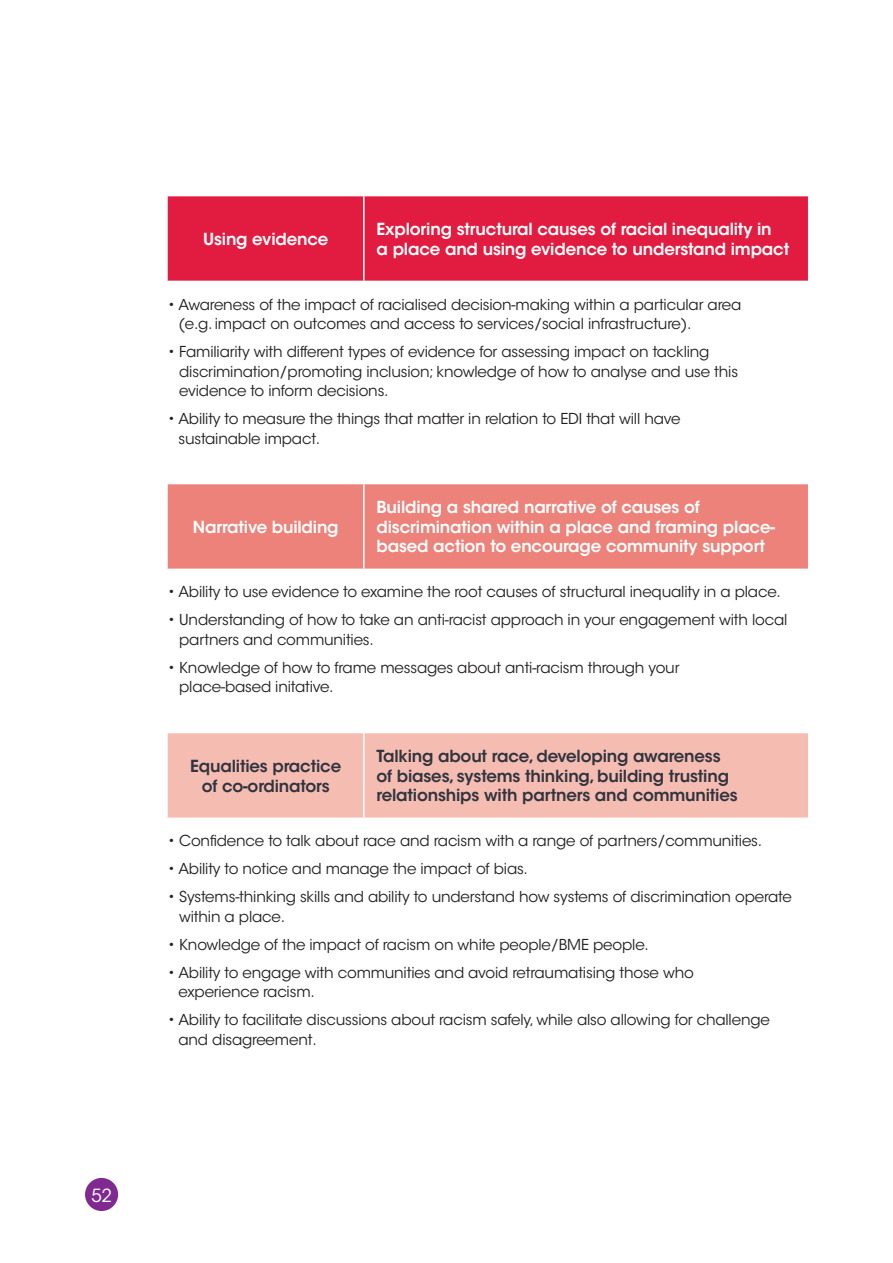
<style>
.page{position:relative;width:893px;height:1263px;background:#fff}
.page>*{position:absolute;margin:0;border:0;box-sizing:border-box;transform-origin:0 0}
.t1{font:18px "ITC Avant Garde Std";color:#fff}
.t2{font:600 16.5px/19.5px "ITC Avant Garde Std";letter-spacing:-.01em;color:#fff}
.t3{font:600 16.5px/19.5px "ITC Avant Garde Std";letter-spacing:-.01em;color:#30343e;text-align:center}
.t4{font:15px/19.5px "ITC Avant Garde Std";letter-spacing:-.01em;color:#231f20}
</style>
<div class="page">
<div style="left:85px;top:1178px;width:33px;height:33px;background:#802990;border-radius:50%"></div>
<div style="left:168px;top:196px;width:640px;height:85px;background:#e11c40"></div>
<hr style="left:363px;top:196px;width:2px;height:85px;background:#fff">
<div style="left:168px;top:484px;width:640px;height:85px;background:#ec8279"></div>
<hr style="left:363px;top:484px;width:2px;height:85px;background:#fff">
<div style="left:168px;top:733px;width:640px;height:84px;background:#f5bcb2"></div>
<hr style="left:363px;top:733px;width:2px;height:84px;background:#fff">
<p class="t1" style="left:91px;top:1187px;width:22px">52</p>
<p class="t2" style="left:203px;top:231px;width:127px">Using evidence</p>
<p class="t2" style="left:377px;top:221px;width:414px">Exploring structural causes of racial inequality in<br>a place and using evidence to understand impact</p>
<p class="t4" style="left:178px;top:296px;width:564px;text-indent:-11px">• Awareness of the impact of racialised decision-making within a particular area (e.g. impact on outcomes and access to services/social infrastructure).</p>
<p class="t4" style="left:179px;top:343px;width:560px;text-indent:-11px">• Familiarity with different types of evidence for assessing impact on tackling discrimination/promoting inclusion; knowledge of how to analyse and use this evidence to inform decisions.</p>
<p class="t4" style="left:178px;top:410px;width:503px;text-indent:-11px">• Ability to measure the things that matter in relation to EDI that will have sustainable impact.</p>
<p class="t2" style="left:377px;top:500px;width:400px">Building a shared narrative of causes of discrimination within a place and framing place&shy;based action to encourage community support</p>
<p class="t4" style="left:168px;top:584px;width:615px">• Ability to use evidence to examine the root causes of structural inequality in a place.</p>
<p class="t4" style="left:179px;top:612px;width:610px;text-indent:-11px">• Understanding of how to take an anti-racist approach in your engagement with local partners and communities.</p>
<p class="t4" style="left:179px;top:659px;width:502px;text-indent:-11px">• Knowledge of how to frame messages about anti-racism through your place-based initative.</p>
<p class="t2" style="left:193px;top:519px;width:147px">Narrative building</p>
<p class="t3" style="left:190px;top:758px;width:152px">Equalities practice of co-ordinators</p>
<p class="t3" style="left:377px;top:749px;width:363px;text-align:left">Talking about race, developing awareness of biases, systems thinking, building trusting relationships with partners and communities</p>
<p class="t4" style="left:168px;top:831px;width:596px">• Confidence to talk about race and racism with a range of partners/communities.</p>
<p class="t4" style="left:168px;top:861px;width:362px">• Ability to notice and manage the impact of bias.</p>
<p class="t4" style="left:179px;top:889px;width:614px;text-indent:-11px">• Systems-thinking skills and ability to understand how systems of discrimination operate within a place.</p>
<p class="t4" style="left:168px;top:936px;width:483px">• Knowledge of the impact of racism on white people/BME people.</p>
<p class="t4" style="left:178px;top:964px;width:517px;text-indent:-11px">• Ability to engage with communities and avoid retraumatising those who experience racism.</p>
<p class="t4" style="left:178px;top:1012px;width:593px;text-indent:-11px">• Ability to facilitate discussions about racism safely, while also allowing for challenge and disagreement.</p>
</div>
